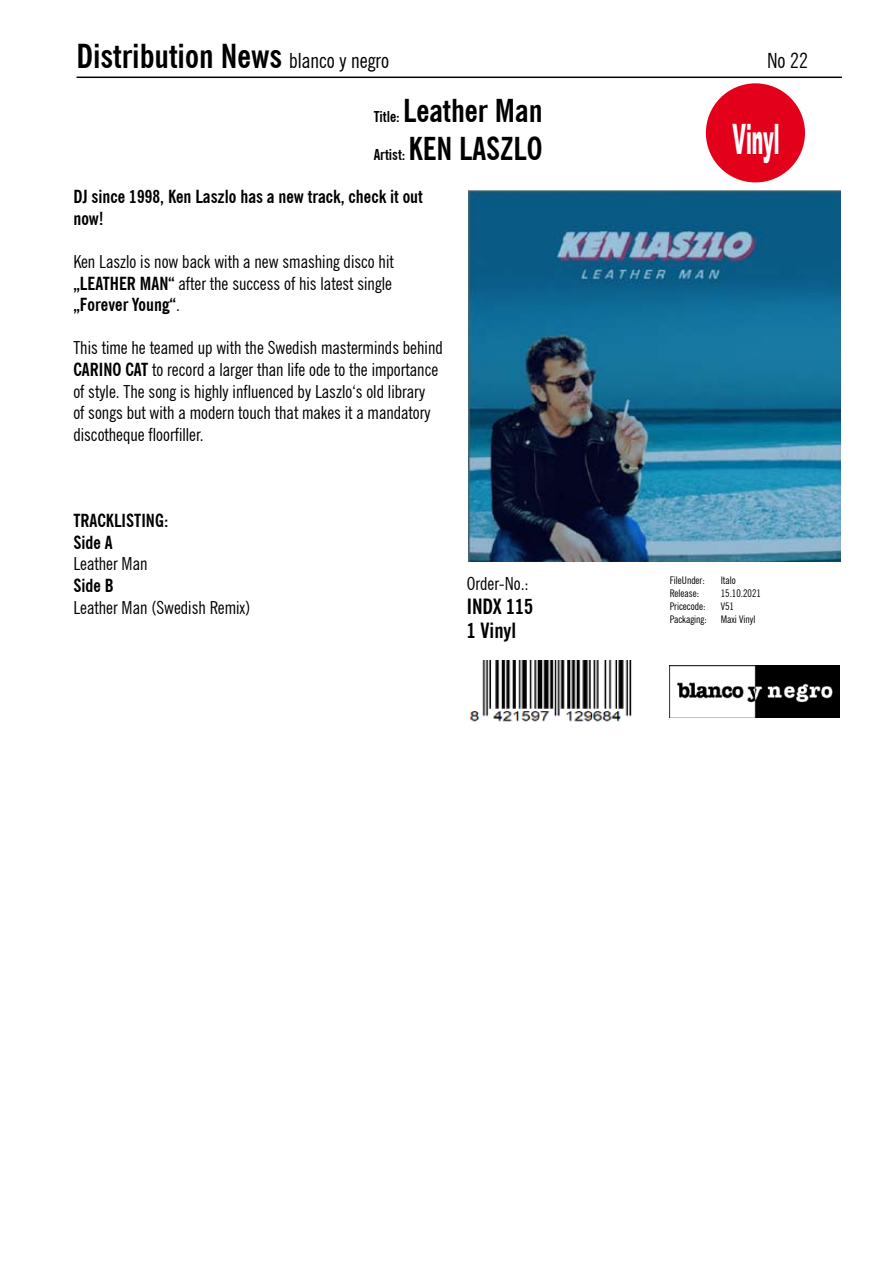
<style>
.page{position:relative;width:893px;height:1263px;background:#fff}
.page>*{position:absolute;margin:0;border:0;box-sizing:border-box;transform-origin:0 0}
.t1{font:900 42px "Arial";letter-spacing:.005em;color:#fff;scale:.41 1}
.t2{font:700 condensed 33px "News Gothic BT";color:#000}
.t3{font:700 condensed 31.5px/38.2px "News Gothic BT";color:#000}
.t4{font:700 condensed 21px "News Gothic BT";color:#000}
.t5{font:condensed 21px "News Gothic BT";color:#000}
.t6{font:condensed 18px/21.6px "News Gothic BT";color:#000;text-align:justify}
.t7{font:700 condensed 18px/21.6px "News Gothic BT";color:#000}
.t8{font:condensed 10.5px "News Gothic BT";color:#000}
.s1{font-weight:400;font-size:21px}
.s2{font-size:15px}
.s3{font-weight:700}
</style>
<div class="page">
<hr style="left:77px;top:77px;width:765px;height:1px;background:#000">
<img style="left:469px;top:189px;width:372px;height:372px">
<img style="left:670px;top:665px;width:170px;height:52px">
<img style="left:469px;top:660px;width:163px;height:62px">
<div style="left:706px;top:83px;width:99px;height:99px;background:#e2001a;border-radius:50%"></div>
<h2 class="t2" style="left:77px;top:36px;width:314px">Distribution News <span class="s1">blanco y negro</span></h2>
<p class="t5" style="left:767px;top:48px;width:42px">No 22</p>
<h3 class="t3" style="left:374px;top:91px;width:171px"><span class="s2">Title:</span> Leather Man<br><span class="s2">Artist:</span> KEN LASZLO</h3>
<p class="t7" style="left:73px;top:186px;width:351px">DJ since 1998, Ken Laszlo has a new track, check it out now!</p>
<p class="t6" style="left:73px;top:251px;width:322px">Ken Laszlo is now back with a new smashing disco hit <span class="s3">„LEATHER MAN“</span> after the success of his latest single <span class="s3">„Forever Young“</span>.</p>
<p class="t6" style="left:73px;top:337px;width:371px;text-align:left">This time he teamed up with the Swedish masterminds behind <span class="s3">CARINO CAT</span> to record a larger than life ode to the importance of style. The song is highly influenced by Laszlo‘s old library<br>of songs but with a modern touch that makes it a mandatory discotheque floorfiller.</p>
<h1 class="t1" style="left:733px;top:109px;width:116px">Vinyl</h1>
<p class="t7" style="left:73px;top:510px;width:97px">TRACKLISTING:<br>Side A</p>
<p class="t6" style="left:73px;top:553px;width:76px">Leather Man</p>
<p class="t7" style="left:73px;top:574px;width:42px">Side B</p>
<p class="t6" style="left:73px;top:596px;width:178px">Leather Man (Swedish Remix)</p>
<p class="t6" style="left:467px;top:573px;width:64px">Order-No.:</p>
<p class="t4" style="left:467px;top:593px;width:68px">INDX 115</p>
<p class="t4" style="left:467px;top:617px;width:51px">1 Vinyl</p>
<p class="t8" style="left:670px;top:574px;width:37px">FileUnder:</p>
<p class="t8" style="left:721px;top:574px;width:17px">Italo</p>
<p class="t8" style="left:670px;top:587px;width:31px">Release:</p>
<p class="t8" style="left:721px;top:587px;width:42px">15.10.2021</p>
<p class="t8" style="left:670px;top:600px;width:37px">Pricecode:</p>
<p class="t8" style="left:721px;top:600px;width:15px">V51</p>
<p class="t8" style="left:670px;top:612px;width:39px">Packaging:</p>
<p class="t8" style="left:721px;top:612px;width:36px">Maxi Vinyl</p>
</div>
